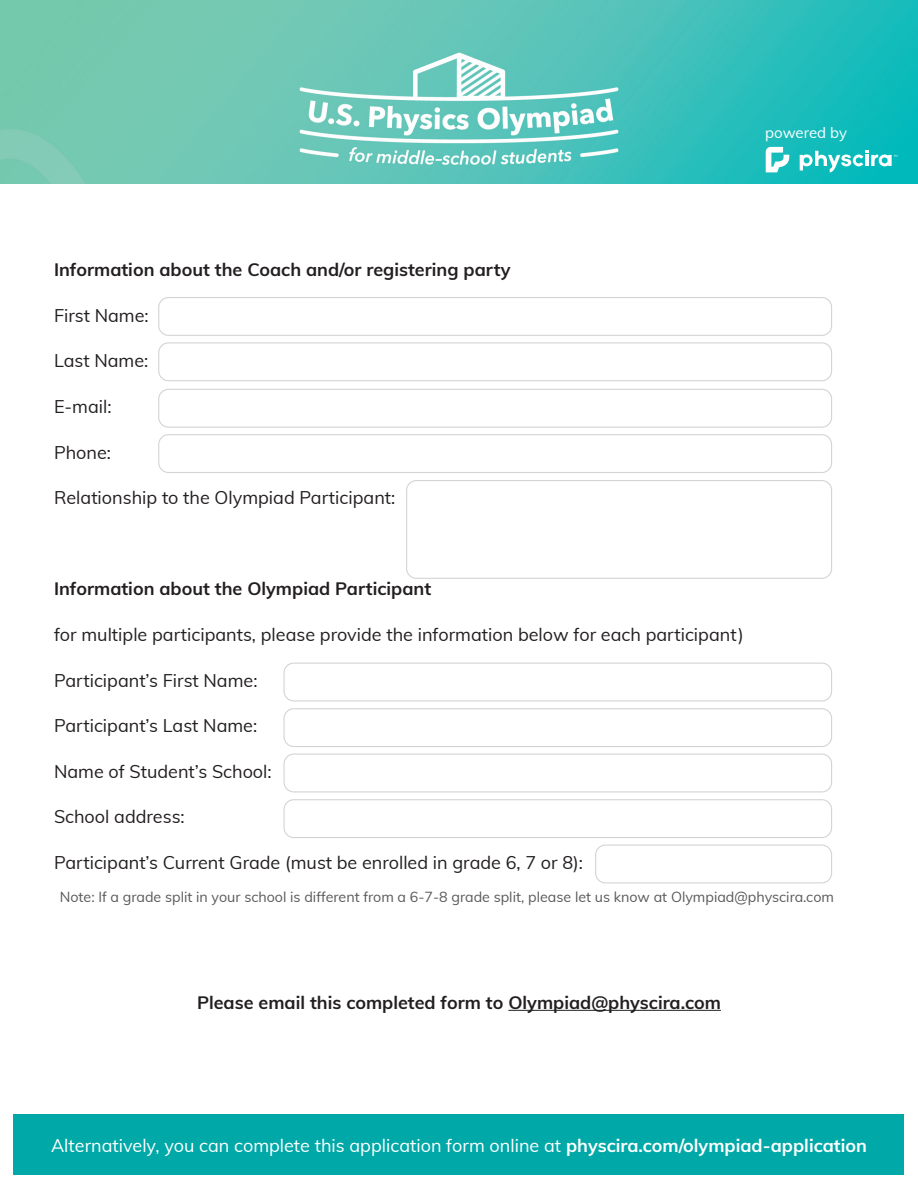
<style>
.page{position:relative;width:918px;height:1188px;background:#fff}
.page>*{position:absolute;margin:0;border:0;box-sizing:border-box;transform-origin:0 0}
.t1{font:18px "Muli";color:#231f20}
.t2{font:700 18px "Muli";color:#231f20}
.t3{font:18px "Muli";color:#fff}
.t4{font:15px "Muli";letter-spacing:-.005em;color:#fff}
.t5{font:14.25px "Muli";color:#595959}
.s1{font-weight:700}
</style>
<div class="page">
<img style="left:0;top:0;width:918px;height:184px">
<div style="left:14px;top:1115px;width:890px;height:60px;background:#00a8a8"></div>
<div style="left:158px;top:297px;width:674px;height:39px;border:1px solid #d4d4d4;border-radius:10px"></div>
<div style="left:158px;top:342px;width:674px;height:39px;border:1px solid #d4d4d4;border-radius:10px"></div>
<div style="left:158px;top:389px;width:674px;height:39px;border:1px solid #d4d4d4;border-radius:10px"></div>
<div style="left:283px;top:663px;width:549px;height:38px;border:1px solid #d4d4d4;border-radius:10px"></div>
<div style="left:283px;top:708px;width:549px;height:39px;border:1px solid #d4d4d4;border-radius:10px"></div>
<div style="left:283px;top:754px;width:549px;height:38px;border:1px solid #d4d4d4;border-radius:10px"></div>
<div style="left:283px;top:799px;width:549px;height:39px;border:1px solid #d4d4d4;border-radius:10px"></div>
<div style="left:595px;top:845px;width:237px;height:38px;border:1px solid #d4d4d4;border-radius:10px"></div>
<div style="left:158px;top:434px;width:674px;height:39px;border:1px solid #d4d4d4;border-radius:10px"></div>
<div style="left:406px;top:480px;width:426px;height:99px;border:1px solid #d4d4d4;border-radius:10px"></div>
<hr style="left:508px;top:1010px;width:213px;height:1px;background:#231f20">
<svg style="left:766px;top:147px;width:23px;height:25px"></svg>
<svg style="left:800px;top:150px;width:97px;height:22px"></svg>
<p class="t2" style="left:54px;top:257px;width:458px">Information about the Coach and/or registering party</p>
<p class="t1" style="left:54px;top:302px;width:96px">First Name:</p>
<p class="t1" style="left:54px;top:348px;width:96px">Last Name:</p>
<p class="t1" style="left:54px;top:393px;width:59px">E-mail:</p>
<p class="t1" style="left:54px;top:439px;width:59px">Phone:</p>
<p class="t1" style="left:54px;top:485px;width:343px">Relationship to the Olympiad Participant:</p>
<p class="t4" style="left:765px;top:122px;width:83px">powered by</p>
<p class="t2" style="left:54px;top:576px;width:379px">Information about the Olympiad Participant</p>
<p class="t1" style="left:54px;top:621px;width:691px">for multiple participants, please provide the information below for each participant)</p>
<p class="t1" style="left:54px;top:667px;width:205px">Participant’s First Name:</p>
<p class="t1" style="left:54px;top:713px;width:205px">Participant’s Last Name:</p>
<p class="t1" style="left:54px;top:758px;width:219px">Name of Student’s School:</p>
<p class="t1" style="left:54px;top:804px;width:132px">School address:</p>
<p class="t1" style="left:54px;top:849px;width:531px">Participant’s Current Grade (must be enrolled in grade 6, 7 or 8):</p>
<p class="t5" style="left:60px;top:886px;width:776px">Note: If a grade split in your school is different from a 6-7-8 grade split, please let us know at Olympiad@physcira.com</p>
<p class="t2" style="left:197px;top:989px;width:525px">Please email this completed form to Olympiad@physcira.com</p>
<p class="t3" style="left:51px;top:1133px;width:817px">Alternatively, you can complete this application form online at <span class="s1">physcira.com/olympiad-application</span></p>
</div>
